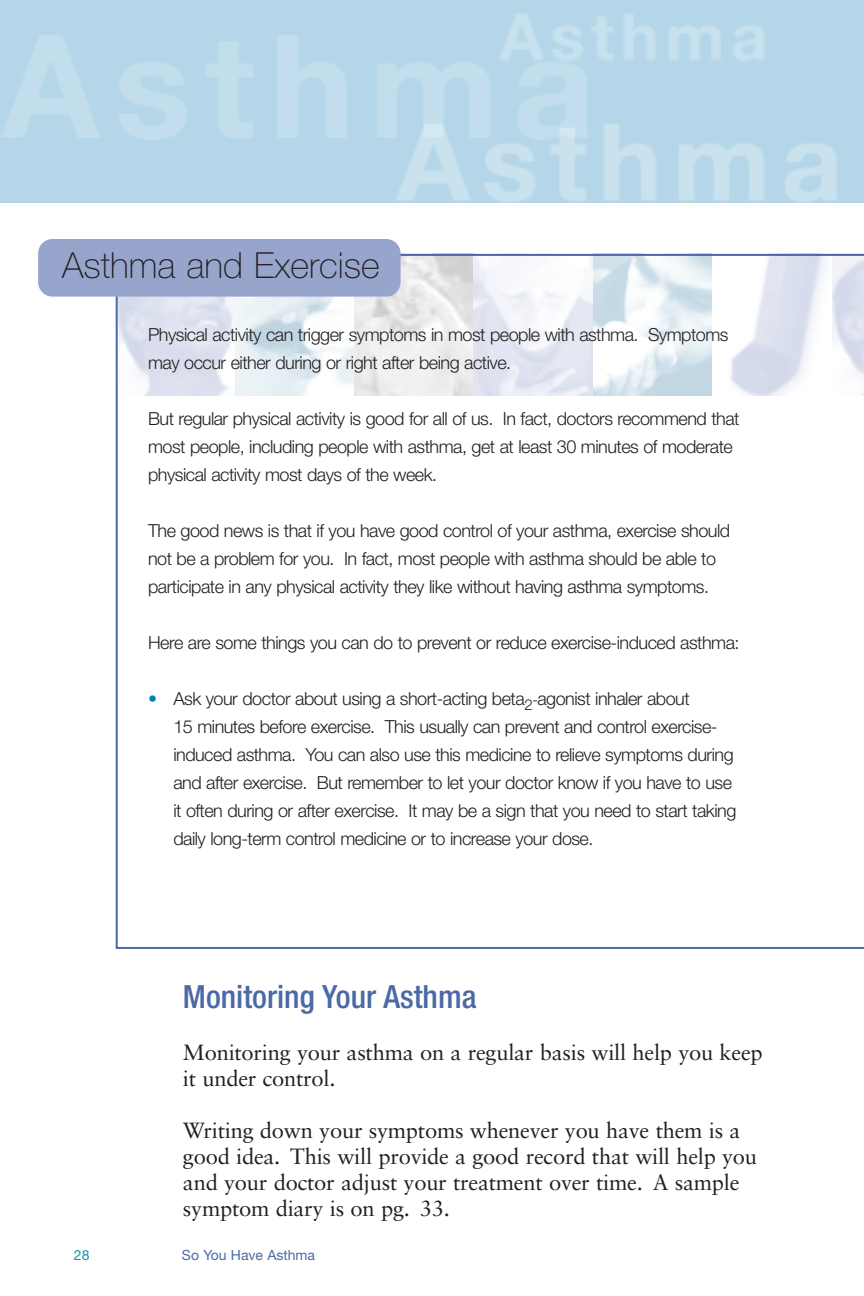
<style>
.page{position:relative;width:864px;height:1296px;background:#fff}
.page>*{position:absolute;margin:0;border:0;box-sizing:border-box;transform-origin:0 0}
.t1{font:100 36px "Helvetica Neue";color:#231f20}
.t2{font:500 condensed 32px "Helvetica Neue";color:#4b6aa5}
.t3{font:22px/26px "Sabon";letter-spacing:-.01em;color:#231f20}
.t4{font:300 18px/28px "Helvetica Neue";letter-spacing:-.03em;color:#231f20}
.t5{font:14px "Helvetica Neue";color:#4b6aa5}
.t6{font:14px "Helvetica Neue";color:#1596bd}
.s1{color:#0083ad}
.s2{font-size:15px}
</style>
<div class="page">
<svg style="left:116px;top:254px;width:748px;height:695px"></svg>
<div style="left:38px;top:239px;width:363px;height:58px;background:#97a5cc;border-radius:14px"></div>
<h1 class="t1" style="left:62px;top:252px;width:319px">Asthma and Exercise</h1>
<p class="t4" style="left:148px;top:320px;width:582px">Physical activity can trigger symptoms in most people with asthma. Symptoms may occur either during or right after being active.</p>
<p class="t4" style="left:148px;top:404px;width:593px">But regular physical activity is good for all of us. In fact, doctors recommend that most people, including people with asthma, get at least 30 minutes of moderate physical activity most days of the week.</p>
<p class="t4" style="left:148px;top:516px;width:584px">The good news is that if you have good control of your asthma, exercise should not be a problem for you. In fact, most people with asthma should be able to participate in any physical activity they like without having asthma symptoms.</p>
<p class="t4" style="left:148px;top:628px;width:593px">Here are some things you can do to prevent or reduce exercise-induced asthma:</p>
<p class="t4" style="left:173px;top:684px;width:565px;text-indent:-25px"><span class="s1">•</span> Ask your doctor about using a short-acting beta<sub>2</sub><span class="s2">-</span>agonist inhaler about<br>15 minutes before exercise. This usually can prevent and control exercise&shy;induced asthma. You can also use this medicine to relieve symptoms during and after exercise. But remember to let your doctor know if you have to use it often during or after exercise. It may be a sign that you need to start taking daily long-term control medicine or to increase your dose.</p>
<h2 class="t2" style="left:183px;top:985px;width:295px">Monitoring Your Asthma</h2>
<p class="t3" style="left:183px;top:1041px;width:581px">Monitoring your asthma on a regular basis will help you keep it under control.</p>
<p class="t3" style="left:183px;top:1119px;width:576px">Writing down your symptoms whenever you have them is a good idea. This will provide a good record that will help you and your doctor adjust your treatment over time. A sample symptom diary is on pg. 33.</p>
<p class="t6" style="left:74px;top:1250px;width:17px">28</p>
<p class="t5" style="left:182px;top:1250px;width:135px">So You Have Asthma</p>
</div>
